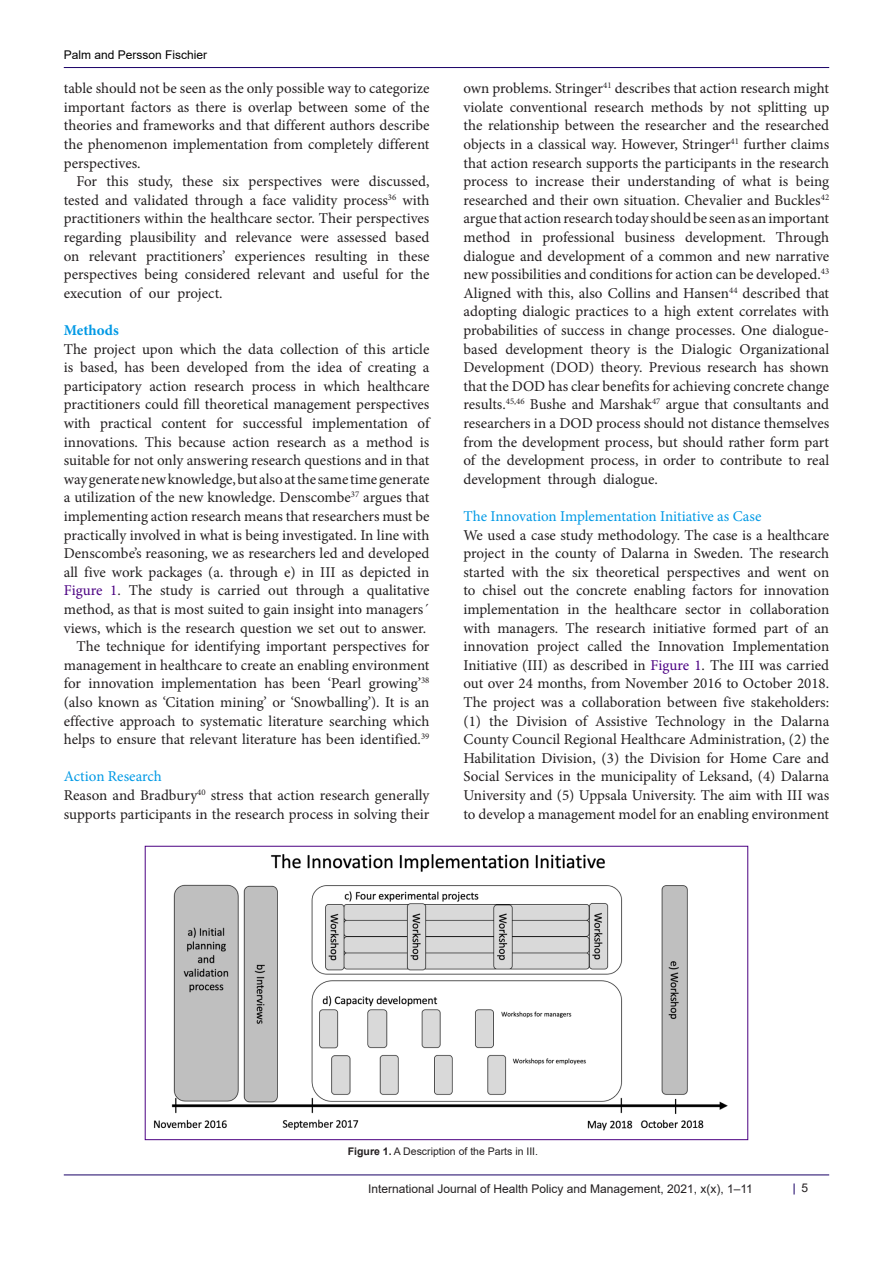
<style>
.page{position:relative;width:893px;height:1263px;background:#fff}
.page>*{position:absolute;margin:0;border:0;box-sizing:border-box;transform-origin:0 0}
.t1{font:15px/18.6px "Minion Pro";color:#231f20;text-align:justify}
.heading_2{font:15px "Minion Pro";letter-spacing:-.005em;color:#0099e5}
.heading_1{font:700 15px "Minion Pro";color:#0099e5}
.t2{font:12px "Arial";color:#231f20}
.t3{font:12px "Arial";color:#000001}
.t4{font:10.5px "Arial";color:#231f20}
.s1{color:#4b0082}
.s2{font-weight:700}
</style>
<div class="page">
<hr style="left:64px;top:67px;width:765px;height:1px;background:#190066">
<hr style="left:64px;top:1175px;width:765px;height:1px;background:#190066">
<img style="left:153px;top:854px;width:575px;height:277px">
<div style="left:145px;top:846px;width:603px;height:294px;border:1px solid #4b0082"></div>
<p class="t3" style="left:64px;top:46px;width:145px">Palm and Persson Fischier</p>
<p class="t1" style="left:64px;top:79px;width:367px">table should not be seen as the only possible way to categorize important factors as there is overlap between some of the theories and frameworks and that different authors describe the phenomenon implementation from completely different perspectives.</p>
<p class="t1" style="left:64px;top:172px;width:367px;text-indent:13px">For this study, these six perspectives were discussed, tested and validated through a face validity process<sup>36</sup> with practitioners within the healthcare sector. Their perspectives regarding plausibility and relevance were assessed based on relevant practitioners’ experiences resulting in these perspectives being considered relevant and useful for the execution of our project.</p>
<p class="heading_1" style="left:64px;top:320px;width:56px">Methods</p>
<p class="t1" style="left:64px;top:340px;width:367px">The project upon which the data collection of this article is based, has been developed from the idea of creating a participatory action research process in which healthcare practitioners could fill theoretical management perspectives with practical content for successful implementation of innovations. This because action research as a method is suitable for not only answering research questions and in that way generate new knowledge, but also at the same time generate a utilization of the new knowledge. Denscombe<sup>37</sup> argues that implementing action research means that researchers must be practically involved in what is being investigated. In line with Denscombe’s reasoning, we as researchers led and developed all five work packages (a. through e) in III as depicted in <span class="s1">Figure 1</span>. The study is carried out through a qualitative method, as that is most suited to gain insight into managers´ views, which is the research question we set out to answer.</p>
<p class="t1" style="left:64px;top:637px;width:367px;text-indent:13px">The technique for identifying important perspectives for management in healthcare to create an enabling environment for innovation implementation has been ‘Pearl growing’<sup>38 </sup>(also known as ‘Citation mining’ or ‘Snowballing’). It is an effective approach to systematic literature searching which helps to ensure that relevant literature has been identified.<sup>39</sup></p>
<p class="heading_2" style="left:64px;top:767px;width:100px">Action Research</p>
<p class="t1" style="left:64px;top:786px;width:367px">Reason and Bradbury<sup>40</sup> stress that action research generally supports participants in the research process in solving their</p>
<p class="t1" style="left:463px;top:79px;width:367px">own problems. Stringer<sup>41</sup> describes that action research might violate conventional research methods by not splitting up the relationship between the researcher and the researched objects in a classical way. However, Stringer<sup>41</sup> further claims that action research supports the participants in the research process to increase their understanding of what is being researched and their own situation. Chevalier and Buckles<sup>42 </sup>argue that action research today should be seen as an important method in professional business development. Through dialogue and development of a common and new narrative new possibilities and conditions for action can be developed.<sup>43<br></sup>Aligned with this, also Collins and Hansen<sup>44</sup> described that adopting dialogic practices to a high extent correlates with probabilities of success in change processes. One dialogue&shy;based development theory is the Dialogic Organizational Development (DOD) theory. Previous research has shown that the DOD has clear benefits for achieving concrete change results.<sup>45,46</sup> Bushe and Marshak<sup>47</sup> argue that consultants and researchers in a DOD process should not distance themselves from the development process, but should rather form part of the development process, in order to contribute to real development through dialogue.</p>
<p class="heading_2" style="left:463px;top:506px;width:299px">The Innovation Implementation Initiative as Case</p>
<p class="t1" style="left:463px;top:526px;width:367px">We used a case study methodology. The case is a healthcare project in the county of Dalarna in Sweden. The research started with the six theoretical perspectives and went on to chisel out the concrete enabling factors for innovation implementation in the healthcare sector in collaboration with managers. The research initiative formed part of an innovation project called the Innovation Implementation Initiative (III) as described in <span class="s1">Figure 1</span>. The III was carried out over 24 months, from November 2016 to October 2018.<br>The project was a collaboration between five stakeholders: (1) the Division of Assistive Technology in the Dalarna County Council Regional Healthcare Administration, (2) the Habilitation Division, (3) the Division for Home Care and Social Services in the municipality of Leksand, (4) Dalarna University and (5) Uppsala University. The aim with III was to develop a management model for an enabling environment</p>
<p class="t4" style="left:348px;top:1144px;width:192px"><span class="s2">Figure 1.</span> A Description of the Parts in III.</p>
<p class="t2" style="left:368px;top:1180px;width:386px">International Journal of Health Policy and Management, 2021, x(x), 1–11</p>
<p class="t2" style="left:801px;top:1180px;width:8px">5</p>
</div>
